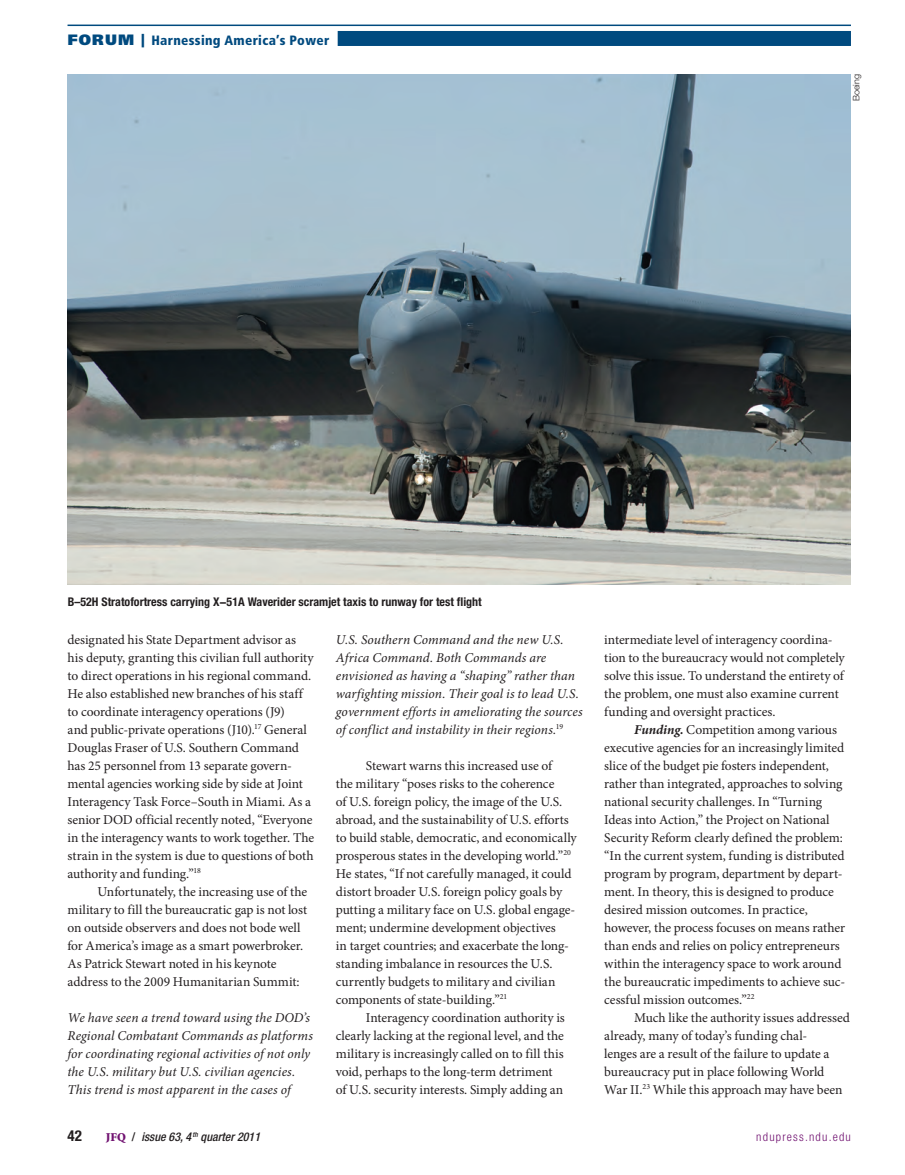
<style>
.page{position:relative;width:905px;height:1175px;background:#fff}
.page>*{position:absolute;margin:0;border:0;box-sizing:border-box;transform-origin:0 0}
.t1{font:700 condensed 15px "Helvetica Neue LT Std";color:#231f20}
.BODY__Text{font:13.5px/18px "Minion Pro";letter-spacing:-.01em;color:#231f20}
.BODY__Inline_Quote{font:italic 13.5px/18px "Minion Pro";letter-spacing:.005em;color:#231f20}
.t2{font:900 condensed 13.5px "Frutiger LT Std";letter-spacing:.025em;color:#004a7f}
.PHOTO__Caption_White{font:700 condensed 12px "Helvetica Neue LT Std";color:#231f20}
.t3{font:italic 500 condensed 12px "Helvetica Neue LT Std";color:#231f20}
.t4{font:300 condensed 12px "Helvetica Neue LT Std";letter-spacing:.1em;color:#711271}
.PHOTO__Credit{font:300 9px "Helvetica Neue LT Std";color:#231f20}
.s1{font-stretch:normal;font-size:15px}
.s2{font-stretch:normal}
.s3{font-weight:700;font-style:italic}
.s4{font-family:"Minion Std";font-weight:900;font-style:normal;font-stretch:normal;color:#711271}
.s5{font-style:normal}
</style>
<div class="page">
<div style="left:338px;top:31px;width:512px;height:15px;background:#004a7f"></div>
<hr style="left:68px;top:25px;width:782px;height:1px;background:#004a7f">
<img style="left:68px;top:74px;width:782px;height:510px">
<p class="t2" style="left:68px;top:32px;width:263px"><span class="s1">FORUM</span> <span class="s2">|</span> Harnessing America’s Power</p>
<p class="PHOTO__Credit" style="left:850px;top:101px;width:29px;rotate:-90deg">Boeing</p>
<p class="PHOTO__Caption_White" style="left:68px;top:594px;width:415px">B–52H Stratofortress carrying X−51A Waverider scramjet taxis to runway for test flight</p>
<p class="BODY__Text" style="left:67px;top:630px;width:248px">designated his State Department advisor as his deputy, granting this civilian full authority to direct operations in his regional command.<br>He also established new branches of his staff to coordinate interagency operations (J9)<br>and public-private operations (J10).<sup>17</sup> General Douglas Fraser of U.S. Southern Command has 25 personnel from 13 separate govern&shy;mental agencies working side by side at Joint Interagency Task Force–South in Miami. As a senior DOD official recently noted, “Everyone in the interagency wants to work together. The strain in the system is due to questions of both authority and funding.”<sup>18</sup></p>
<p class="BODY__Text" style="left:68px;top:882px;width:241px;text-indent:30px">Unfortunately, the increasing use of the military to fill the bureaucratic gap is not lost on outside observers and does not bode well for America’s image as a smart powerbroker.<br>As Patrick Stewart noted in his keynote address to the 2009 Humanitarian Summit:</p>
<p class="BODY__Inline_Quote" style="left:68px;top:1008px;width:247px">We have seen a trend toward using the DOD’s Regional Combatant Commands as platforms for coordinating regional activities of not only the U.S. military but U.S. civilian agencies.<br>This trend is most apparent in the cases of</p>
<p class="BODY__Inline_Quote" style="left:336px;top:630px;width:248px">U.S. Southern Command and the new U.S.<br>Africa Command. Both Commands are envisioned as having a “shaping” rather than warfighting mission. Their goal is to lead U.S. government efforts in ameliorating the sources of conflict and instability in their regions.<sup>19</sup></p>
<p class="BODY__Text" style="left:336px;top:756px;width:242px;text-indent:30px">Stewart warns this increased use of<br>the military “poses risks to the coherence<br>of U.S. foreign policy, the image of the U.S. abroad, and the sustainability of U.S. efforts to build stable, democratic, and economically prosperous states in the developing world.”<sup>20<br></sup>He states, “If not carefully managed, it could distort broader U.S. foreign policy goals by putting a military face on U.S. global engage&shy;ment; undermine development objectives<br>in target countries; and exacerbate the long&shy;standing imbalance in resources the U.S. currently budgets to military and civilian components of state-building.”<sup>21</sup></p>
<p class="BODY__Text" style="left:336px;top:1008px;width:230px;text-indent:30px">Interagency coordination authority is clearly lacking at the regional level, and the military is increasingly called on to fill this void, perhaps to the long-term detriment of U.S. security interests. Simply adding an</p>
<p class="BODY__Text" style="left:604px;top:630px;width:242px">intermediate level of interagency coordina&shy;tion to the bureaucracy would not completely solve this issue. To understand the entirety of the problem, one must also examine current funding and oversight practices.</p>
<p class="BODY__Text" style="left:604px;top:720px;width:242px;text-indent:30px"><span class="s3">Funding.</span> Competition among various executive agencies for an increasingly limited slice of the budget pie fosters independent, rather than integrated, approaches to solving national security challenges. In “Turning Ideas into Action,” the Project on National Security Reform clearly defined the problem: “In the current system, funding is distributed program by program, department by depart&shy;ment. In theory, this is designed to produce desired mission outcomes. In practice, however, the process focuses on means rather than ends and relies on policy entrepreneurs within the interagency space to work around the bureaucratic impediments to achieve suc&shy;cessful mission outcomes.”<sup>22</sup></p>
<p class="BODY__Text" style="left:604px;top:1008px;width:247px;text-indent:30px">Much like the authority issues addressed already, many of today’s funding chal-<br>lenges are a result of the failure to update a bureaucracy put in place following World War II.<sup>23</sup> While this approach may have been</p>
<p class="t1" style="left:68px;top:1126px;width:16px">42</p>
<p class="t3" style="left:106px;top:1129px;width:156px"><span class="s4">JFQ</span> <span class="s5">/</span> issue 63, 4 <sup>th</sup> quarter 2011</p>
<p class="t4" style="left:756px;top:1129px;width:96px">ndupress.ndu.edu</p>
</div>
